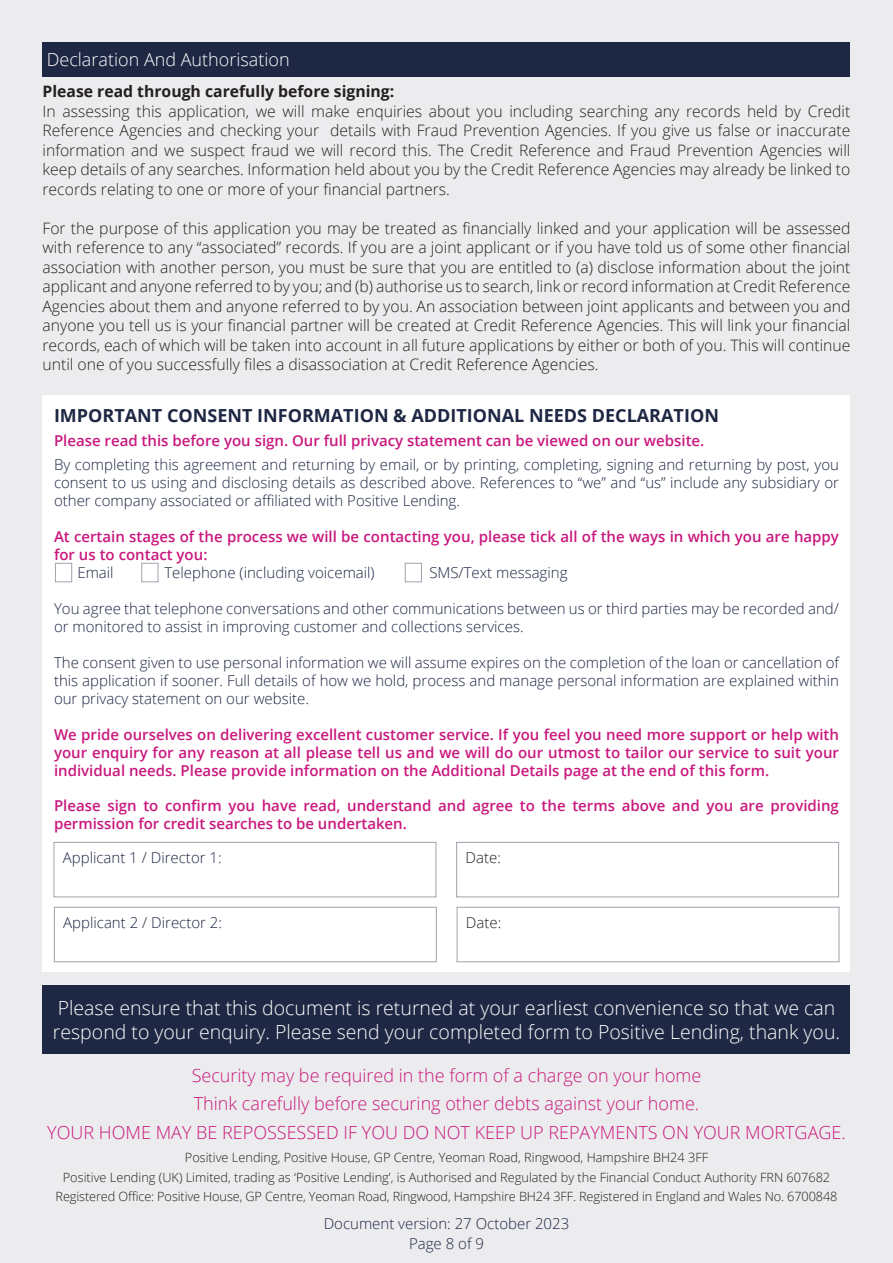
<style>
.page{position:relative;width:893px;height:1263px;background:#ececee}
.page>*{position:absolute;margin:0;border:0;box-sizing:border-box;transform-origin:0 0}
.t1{font:300 19.5px/24px "Open Sans";color:#fff}
.t2{font:300 18px "Open Sans";color:#c9187d}
.t3{font:700 18px "Open Sans";color:#1e2743}
.t4{font:300 18px "Open Sans";color:#fff}
.t5{font:300 15.75px/19.5px "Open Sans";color:#231f20;text-align:justify}
.t6{font:700 15.75px "Open Sans";color:#231f20}
.t7{font:300 15px/18px "Open Sans";color:#1e2743;text-align:justify}
.t8{font:600 15px/18px "Open Sans";color:#c9187d}
.t9{font:300 15px "Open Sans";color:#231f20}
.t10{font:300 12.75px "Open Sans";color:#231f20}
</style>
<div class="page">
<div style="left:43px;top:985px;width:807px;height:68px;background:#1e2743"></div>
<div style="left:43px;top:43px;width:807px;height:34px;background:#1e2743"></div>
<div style="left:43px;top:395px;width:807px;height:577px;background:#fff"></div>
<div style="left:456px;top:842px;width:383px;height:55px;border:1px solid #a3a1ad"></div>
<div style="left:54px;top:842px;width:382px;height:55px;border:1px solid #a3a1ad"></div>
<div style="left:55px;top:563px;width:17px;height:19px;background:#fff;border:1px solid #a3a1ad"></div>
<div style="left:141px;top:563px;width:17px;height:19px;background:#fff;border:1px solid #a3a1ad"></div>
<div style="left:405px;top:563px;width:17px;height:19px;background:#fff;border:1px solid #a3a1ad"></div>
<div style="left:457px;top:907px;width:382px;height:55px;border:1px solid #a3a1ad"></div>
<div style="left:54px;top:907px;width:383px;height:55px;border:1px solid #a3a1ad"></div>
<p class="t4" style="left:47px;top:48px;width:244px">Declaration And Authorisation</p>
<p class="t6" style="left:43px;top:80px;width:353px">Please read through carefully before signing:</p>
<p class="t5" style="left:43px;top:101px;width:809px">In assessing this application, we will make enquiries about you including searching any records held by Credit Reference Agencies and checking your details with Fraud Prevention Agencies. If you give us false or inaccurate information and we suspect fraud we will record this. The Credit Reference and Fraud Prevention Agencies will keep details of any searches. Information held about you by the Credit Reference Agencies may already be linked to records relating to one or more of your financial partners.</p>
<p class="t5" style="left:43px;top:218px;width:809px">For the purpose of this application you may be treated as financially linked and your application will be assessed with reference to any “associated” records. If you are a joint applicant or if you have told us of some other financial association with another person, you must be sure that you are entitled to (a) disclose information about the joint applicant and anyone referred to by you; and (b) authorise us to search, link or record information at Credit Reference Agencies about them and anyone referred to by you. An association between joint applicants and between you and anyone you tell us is your financial partner will be created at Credit Reference Agencies. This will link your financial records, each of which will be taken into account in all future applications by either or both of you. This will continue until one of you successfully files a disassociation at Credit Reference Agencies.</p>
<p class="t3" style="left:54px;top:403px;width:666px">IMPORTANT CONSENT INFORMATION &amp; ADDITIONAL NEEDS DECLARATION</p>
<p class="t8" style="left:54px;top:431px;width:652px">Please read this before you sign. Our full privacy statement can be viewed on our website.</p>
<p class="t7" style="left:54px;top:455px;width:786px">By completing this agreement and returning by email, or by printing, completing, signing and returning by post, you consent to us using and disclosing details as described above. References to “we” and “us” include any subsidiary or other company associated or affiliated with Positive Lending.</p>
<p class="t8" style="left:54px;top:527px;width:786px">At certain stages of the process we will be contacting you, please tick all of the ways in which you are happy for us to contact you:</p>
<p class="t7" style="left:77px;top:563px;width:38px">Email</p>
<p class="t7" style="left:164px;top:563px;width:212px">Telephone (including voicemail)</p>
<p class="t7" style="left:429px;top:563px;width:140px">SMS/Text messaging</p>
<p class="t7" style="left:54px;top:599px;width:786px">You agree that telephone conversations and other communications between us or third parties may be recorded and/ or monitored to assist in improving customer and collections services.</p>
<p class="t7" style="left:54px;top:653px;width:786px">The consent given to use personal information we will assume expires on the completion of the loan or cancellation of this application if sooner. Full details of how we hold, process and manage personal information are explained within our privacy statement on our website.</p>
<p class="t8" style="left:54px;top:725px;width:786px;text-align:justify">We pride ourselves on delivering excellent customer service. If you feel you need more support or help with your enquiry for any reason at all please tell us and we will do our utmost to tailor our service to suit your individual needs. Please provide information on the Additional Details page at the end of this form.</p>
<p class="t8" style="left:54px;top:796px;width:786px">Please sign to confirm you have read, understand and agree to the terms above and you are providing permission for credit searches to be undertaken.</p>
<p class="t7" style="left:63px;top:848px;width:160px">Applicant 1 / Director 1:</p>
<p class="t9" style="left:465px;top:847px;width:37px">Date:</p>
<p class="t7" style="left:63px;top:913px;width:160px">Applicant 2 / Director 2:</p>
<p class="t9" style="left:466px;top:912px;width:37px">Date:</p>
<p class="t1" style="left:53px;top:995px;width:789px">Please ensure that this document is returned at your earliest convenience so that we can respond to your enquiry. Please send your completed form to Positive Lending, thank you.</p>
<p class="t2" style="left:192px;top:1063px;width:511px">Security may be required in the form of a charge on your home</p>
<p class="t2" style="left:194px;top:1091px;width:507px">Think carefully before securing other debts against your home.</p>
<p class="t2" style="left:47px;top:1120px;width:800px">YOUR HOME MAY BE REPOSSESSED IF YOU DO NOT KEEP UP REPAYMENTS ON YOUR MORTGAGE.</p>
<p class="t10" style="left:185px;top:1149px;width:525px">Positive Lending, Positive House, GP Centre, Yeoman Road, Ringwood, Hampshire BH24 3FF</p>
<p class="t10" style="left:63px;top:1168px;width:769px">Positive Lending (UK) Limited, trading as ‘Positive Lending’, is Authorised and Regulated by the Financial Conduct Authority FRN 607682</p>
<p class="t10" style="left:56px;top:1188px;width:783px">Registered Office: Positive House, GP Centre, Yeoman Road, Ringwood, Hampshire BH24 3FF. Registered in England and Wales No. 6700848</p>
<p class="t7" style="left:324px;top:1214px;width:247px">Document version: 27 October 2023</p>
<p class="t7" style="left:409px;top:1234px;width:76px">Page 8 of 9</p>
</div>
